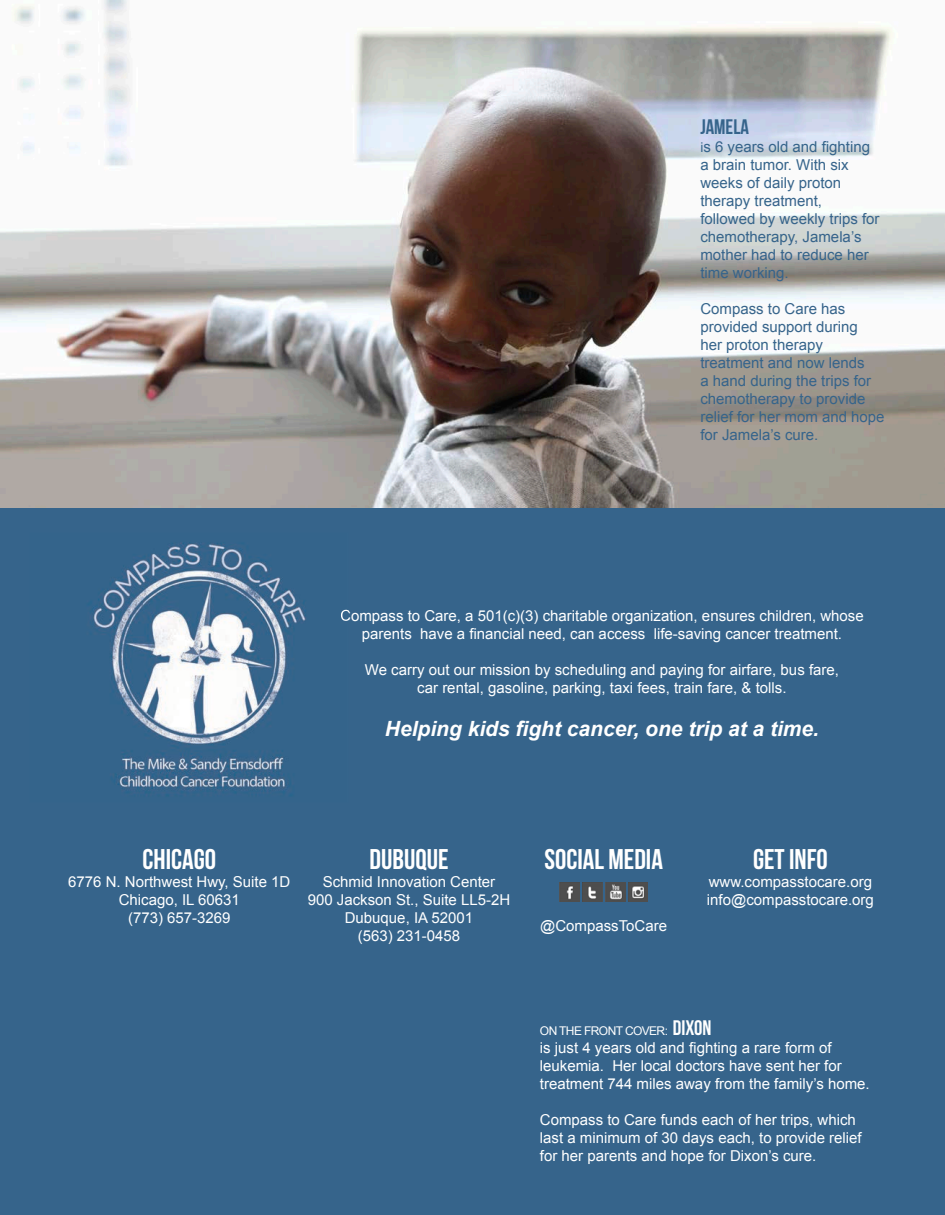
<style>
.page{position:relative;width:945px;height:1215px;background:#36648b}
.page>*{position:absolute;margin:0;border:0;box-sizing:border-box;transform-origin:0 0}
.t1{font:700 28.5px "Bebas Neue";color:#fff}
.t2{font:italic 700 21px "Arial";color:#fff}
.t3{font:700 21px "Bebas Neue";color:#36648b}
.t4{font:15px/18px "Arial";color:#fff;text-align:center}
.t5{font:15px/18px "Arial";color:#36648b}
.t6{font:12px "Arial";letter-spacing:-.05em;color:#fff}
.s1{font-size:13.5px}
.s2{font-family:"Bebas Neue";font-weight:700;font-size:21px}
</style>
<div class="page">
<img style="left:88px;top:542px;width:259px;height:254px">
<img style="left:341px;top:610px;width:8px;height:14px">
<img style="left:560px;top:882px;width:19px;height:20px">
<img style="left:583px;top:882px;width:19px;height:20px">
<img style="left:606px;top:882px;width:19px;height:20px">
<img style="left:629px;top:882px;width:19px;height:20px">
<img style="left:0;top:0;width:945px;height:507px">
<h2 class="t3" style="left:700px;top:115px;width:50px">JAMELA</h2>
<p class="t5" style="left:700px;top:138px;width:181px"><span class="s1">i</span>s 6 years old and fighting a brain tumor. With six weeks of daily proton therapy treatment, followed by weekly trips for chemotherapy, Jamela’s mother had to reduce her time working.</p>
<p class="t5" style="left:700px;top:300px;width:186px">Compass to Care has provided support during<br>her proton therapy treatment and now lends<br>a hand during the trips for chemotherapy to provide relief for her mom and hope for Jamela’s cure.</p>
<p class="t4" style="left:340px;top:607px;width:525px">Compass to Care, a 501(c)(3) charitable organization, ensures children, whose parents have a financial need, can access life-saving cancer treatment.</p>
<p class="t4" style="left:365px;top:661px;width:476px">We carry out our mission by scheduling and paying for airfare, bus fare, car rental, gasoline, parking, taxi fees, train fare, &amp; tolls.</p>
<h2 class="t2" style="left:385px;top:715px;width:436px">Helping kids fight cancer, one trip at a time.</h2>
<h1 class="t1" style="left:143px;top:844px;width:75px">CHICAGO</h1>
<p class="t4" style="left:68px;top:873px;width:224px">6776 N. Northwest Hwy, Suite 1D<br>Chicago, IL 60631<br>(773) 657-3269</p>
<h1 class="t1" style="left:370px;top:844px;width:81px">DUBUQUE</h1>
<p class="t4" style="left:308px;top:873px;width:204px">Schmid Innovation Center<br>900 Jackson St., Suite LL5-2H<br>Dubuque, IA 52001<br>(563) 231-0458</p>
<h1 class="t1" style="left:544px;top:844px;width:120px">SOCIAL MEDIA</h1>
<p class="t4" style="left:540px;top:917px;width:128px">@CompassToCare</p>
<h1 class="t1" style="left:753px;top:844px;width:76px">GET INFO</h1>
<p class="t4" style="left:707px;top:873px;width:168px;text-align:left">www.compasstocare.org info@compasstocare.org</p>
<p class="t6" style="left:540px;top:1023px;width:173px">ON THE FRONT COVER: <span class="s2">DIXON</span></p>
<p class="t4" style="left:540px;top:1039px;width:331px;text-align:left">is just 4 years old and fighting a rare form of leukemia. Her local doctors have sent her for treatment 744 miles away from the family’s home.</p>
<p class="t4" style="left:540px;top:1111px;width:323px;text-align:left">Compass to Care funds each of her trips, which last a minimum of 30 days each, to provide relief for her parents and hope for Dixon’s cure.</p>
</div>
